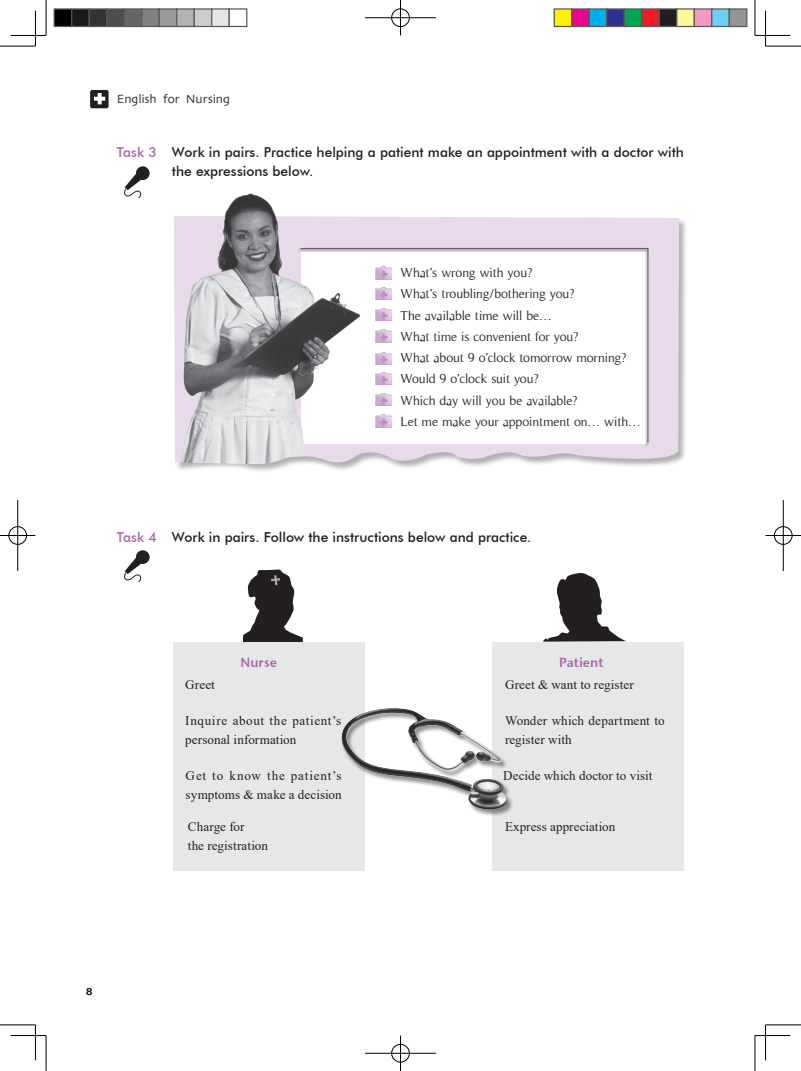
<style>
.page{position:relative;width:801px;height:1071px;background:#fff}
.page>*{position:absolute;margin:0;border:0;box-sizing:border-box;transform-origin:0 0}
.t1{font:500 13.75px/18.8px "Futura BT";color:#231f20}
.t2{font:13.12px/21.2px "Timeless";letter-spacing:-.01em;color:#231f20}
.t3{font:13.12px/18.8px "Times New Roman";letter-spacing:.005em;color:#231f20}
.t4{font:13.12px/18.8px "Times New Roman";letter-spacing:.035em;color:#231f20}
.t5{font:13.12px "Stone Sans Sem ITCTT Semi";letter-spacing:.005em;color:#a966aa}
.t6{font:12.5px "Skia";letter-spacing:-.01em;color:#231f20}
.t7{font:700 10px "Univers";color:#231f20}
.s1{color:#a966aa}
.s2{font-family:"Stone Sans Sem ITCTT Semi";color:#a966aa}
</style>
<div class="page">
<svg style="left:90px;top:90px;width:19px;height:18px"></svg>
<div style="left:174px;top:215px;width:514px;height:257px;background:#231f20;opacity:.35"></div>
<svg style="left:174px;top:216px;width:505px;height:252px;background:#e6dbe8"></svg>
<img style="left:243px;top:569px;width:60px;height:73px">
<svg style="left:543px;top:573px;width:83px;height:68px"></svg>
<div style="left:174px;top:642px;width:191px;height:228px;background:#e6e7e9"></div>
<div style="left:493px;top:642px;width:191px;height:228px;background:#e6e7e9"></div>
<div style="left:341px;top:707px;width:173px;height:109px;background:#231f20;opacity:.5"></div>
<img style="left:341px;top:707px;width:168px;height:102px">
<svg style="left:361px;top:247px;width:288px;height:197px"></svg>
<img style="left:375px;top:267px;width:16px;height:12px">
<img style="left:375px;top:287px;width:16px;height:12px">
<img style="left:375px;top:308px;width:16px;height:13px">
<img style="left:375px;top:330px;width:16px;height:12px">
<img style="left:375px;top:352px;width:16px;height:12px">
<img style="left:375px;top:372px;width:16px;height:12px">
<img style="left:375px;top:393px;width:16px;height:13px">
<img style="left:375px;top:415px;width:16px;height:12px">
<svg style="left:269px;top:572px;width:13px;height:15px"></svg>
<img style="left:174px;top:193px;width:187px;height:271px">
<div style="left:136px;top:166px;width:14px;height:14px;background:#231f20;border-radius:50%"></div>
<svg style="left:124px;top:174px;width:17px;height:24px"></svg>
<div style="left:136px;top:550px;width:14px;height:13px;background:#231f20;border-radius:50%"></div>
<svg style="left:124px;top:557px;width:17px;height:25px"></svg>
<hr style="left:0;top:46px;width:35px;height:1px;background:#000">
<hr style="left:765px;top:46px;width:36px;height:1px;background:#000">
<hr style="left:0;top:1024px;width:35px;height:1px;background:#000">
<hr style="left:765px;top:1024px;width:36px;height:1px;background:#000">
<hr style="left:46px;top:0;width:1px;height:35px;background:#000">
<hr style="left:46px;top:1035px;width:1px;height:35px;background:#000">
<hr style="left:755px;top:0;width:1px;height:35px;background:#000">
<hr style="left:755px;top:1035px;width:1px;height:35px;background:#000">
<hr style="left:11px;top:35px;width:35px;height:1px;background:#000">
<hr style="left:755px;top:35px;width:35px;height:1px;background:#000">
<hr style="left:11px;top:1034px;width:35px;height:1px;background:#000">
<hr style="left:755px;top:1034px;width:35px;height:1px;background:#000">
<hr style="left:35px;top:11px;width:1px;height:35px;background:#000">
<hr style="left:35px;top:1024px;width:1px;height:35px;background:#000">
<hr style="left:765px;top:11px;width:1px;height:35px;background:#000">
<hr style="left:765px;top:1024px;width:1px;height:35px;background:#000">
<div style="left:391px;top:8px;width:19px;height:19px;border:2px solid #fff;border-radius:50%"></div>
<hr style="left:365px;top:17px;width:71px;height:1px;background:#fff">
<div style="left:391px;top:9px;width:18px;height:18px;border:1px solid #000;border-radius:50%"></div>
<hr style="left:365px;top:18px;width:71px;height:1px;background:#000">
<hr style="left:400px;top:0;width:1px;height:35px;background:#000">
<div style="left:391px;top:1043px;width:19px;height:19px;border:2px solid #fff;border-radius:50%"></div>
<div style="left:391px;top:1043px;width:18px;height:18px;border:1px solid #000;border-radius:50%"></div>
<hr style="left:365px;top:1052px;width:71px;height:1px;background:#000">
<hr style="left:400px;top:1035px;width:1px;height:35px;background:#000">
<div style="left:8px;top:525px;width:19px;height:20px;border:2px solid #fff;border-radius:50%"></div>
<hr style="left:0;top:534px;width:35px;height:2px;background:#fff">
<hr style="left:17px;top:500px;width:1px;height:70px;background:#fff">
<div style="left:9px;top:526px;width:18px;height:18px;border:1px solid #000;border-radius:50%"></div>
<hr style="left:0;top:535px;width:35px;height:1px;background:#000">
<hr style="left:18px;top:500px;width:1px;height:70px;background:#000">
<div style="left:773px;top:525px;width:20px;height:20px;border:2px solid #fff;border-radius:50%"></div>
<hr style="left:765px;top:534px;width:36px;height:2px;background:#fff">
<hr style="left:782px;top:500px;width:2px;height:70px;background:#fff">
<div style="left:774px;top:526px;width:18px;height:18px;border:1px solid #000;border-radius:50%"></div>
<hr style="left:765px;top:535px;width:36px;height:1px;background:#000">
<hr style="left:783px;top:500px;width:1px;height:70px;background:#000">
<div style="left:54px;top:9px;width:18px;height:17px;background:#000"></div>
<div style="left:54px;top:8px;width:18px;height:19px;border:1px solid #595959"></div>
<div style="left:72px;top:9px;width:17px;height:17px;background:#1a1a1a"></div>
<div style="left:71px;top:8px;width:19px;height:19px;border:1px solid #595959"></div>
<div style="left:89px;top:9px;width:18px;height:17px;background:#333"></div>
<div style="left:89px;top:8px;width:18px;height:19px;border:1px solid #595959"></div>
<div style="left:107px;top:9px;width:17px;height:17px;background:#4d4d4d"></div>
<div style="left:106px;top:8px;width:19px;height:19px;border:1px solid #595959"></div>
<div style="left:124px;top:9px;width:18px;height:17px;background:#666"></div>
<div style="left:124px;top:8px;width:18px;height:19px;border:1px solid #595959"></div>
<div style="left:142px;top:9px;width:17px;height:17px;background:#808080"></div>
<div style="left:141px;top:8px;width:19px;height:19px;border:1px solid #595959"></div>
<div style="left:159px;top:9px;width:18px;height:17px;background:#999"></div>
<div style="left:159px;top:8px;width:18px;height:19px;border:1px solid #595959"></div>
<div style="left:177px;top:9px;width:17px;height:17px;background:#b3b3b3"></div>
<div style="left:176px;top:8px;width:19px;height:19px;border:1px solid #595959"></div>
<div style="left:194px;top:9px;width:18px;height:17px;background:#ccc"></div>
<div style="left:194px;top:8px;width:18px;height:19px;border:1px solid #595959"></div>
<div style="left:212px;top:9px;width:17px;height:17px;background:#e6e6e6"></div>
<div style="left:211px;top:8px;width:19px;height:19px;border:1px solid #595959"></div>
<div style="left:229px;top:8px;width:18px;height:19px;border:1px solid #595959"></div>
<div style="left:554px;top:9px;width:18px;height:17px;background:#fff101"></div>
<div style="left:553px;top:8px;width:19px;height:19px;border:1px solid #595959"></div>
<div style="left:572px;top:9px;width:17px;height:17px;background:#ed028c"></div>
<div style="left:571px;top:8px;width:19px;height:19px;border:1px solid #595959"></div>
<div style="left:589px;top:9px;width:18px;height:17px;background:#00aeef"></div>
<div style="left:588px;top:8px;width:19px;height:19px;border:1px solid #595959"></div>
<div style="left:607px;top:9px;width:17px;height:17px;background:#2e3092"></div>
<div style="left:606px;top:8px;width:19px;height:19px;border:1px solid #595959"></div>
<div style="left:624px;top:9px;width:18px;height:17px;background:#00a54f"></div>
<div style="left:623px;top:8px;width:19px;height:19px;border:1px solid #595959"></div>
<div style="left:642px;top:9px;width:17px;height:17px;background:#ee1d23"></div>
<div style="left:641px;top:8px;width:19px;height:19px;border:1px solid #595959"></div>
<div style="left:659px;top:9px;width:18px;height:17px;background:#231f20"></div>
<div style="left:658px;top:8px;width:19px;height:19px;border:1px solid #595959"></div>
<div style="left:677px;top:9px;width:17px;height:17px;background:#fff79a"></div>
<div style="left:676px;top:8px;width:19px;height:19px;border:1px solid #595959"></div>
<div style="left:694px;top:9px;width:18px;height:17px;background:#f499c2"></div>
<div style="left:693px;top:8px;width:19px;height:19px;border:1px solid #595959"></div>
<div style="left:712px;top:9px;width:17px;height:17px;background:#6bcff6"></div>
<div style="left:711px;top:8px;width:19px;height:19px;border:1px solid #595959"></div>
<div style="left:729px;top:9px;width:18px;height:17px;background:#939598"></div>
<div style="left:728px;top:8px;width:19px;height:19px;border:1px solid #595959"></div>
<p class="t6" style="left:117px;top:92px;width:114px">English for Nursing</p>
<p class="t1" style="left:172px;top:143px;width:513px;text-indent:-55px"><span class="s1">Task 3</span> Work in pairs. Practice helping a patient make an appointment with a doctor with the expressions below.</p>
<p class="t2" style="left:400px;top:262px;width:242px">What’s wrong with you?<br>What’s troubling/bothering you?<br>The available time will be…<br>What time is convenient for you?<br>What about 9 o’clock tomorrow morning?<br>Would 9 o’clock suit you?<br>Which day will you be available?<br>Let me make your appointment on… with…</p>
<p class="t1" style="left:117px;top:527px;width:416px"><span class="s1">Task 4</span> Work in pairs. Follow the instructions below and practice.</p>
<p class="t5" style="left:240px;top:653px;width:38px">Nurse</p>
<p class="t3" style="left:505px;top:650px;width:130px;line-height:22.8px;text-indent:54px"><span class="s2">Patient<br></span>Greet &amp; want to register</p>
<p class="t3" style="left:505px;top:710px;width:161px">Wonder which department to register with</p>
<p class="t3" style="left:503px;top:765px;width:151px">Decide which doctor to visit</p>
<p class="t3" style="left:185px;top:675px;width:31px">Greet</p>
<p class="t4" style="left:185px;top:710px;width:157px">Inquire about the patient’s personal information</p>
<p class="t3" style="left:186px;top:765px;width:157px">Get to know the patient’s symptoms &amp; make a decision</p>
<p class="t3" style="left:188px;top:816px;width:82px">Charge for<br>the registration</p>
<p class="t3" style="left:505px;top:816px;width:112px">Express appreciation</p>
<p class="t7" style="left:86px;top:984px;width:8px">8</p>
</div>
